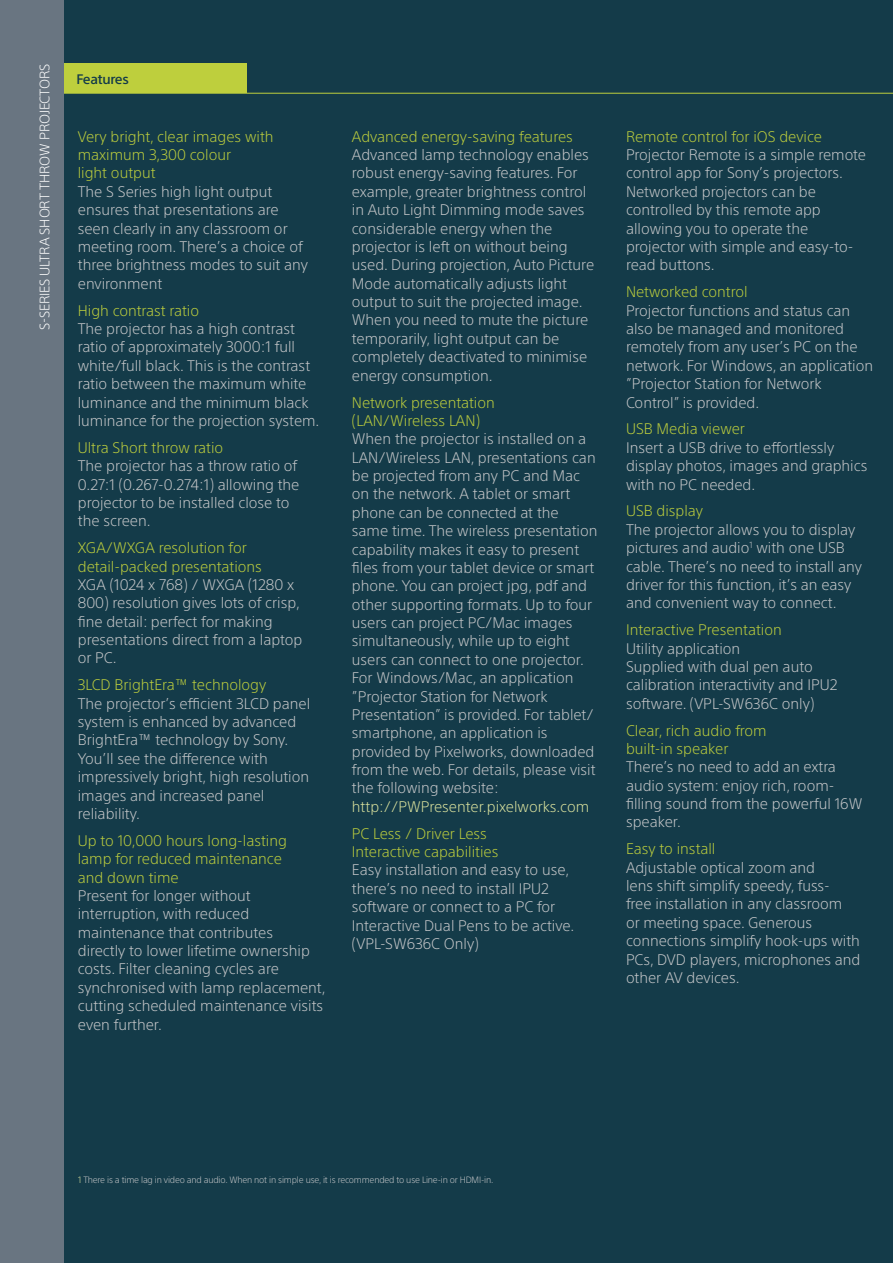
<style>
.page{position:relative;width:893px;height:1263px;background:#143b49}
.page>*{position:absolute;margin:0;border:0;box-sizing:border-box;transform-origin:0 0}
.t1{font:300 15px/18.3px "SST Std";color:#c7c8ca}
.t2{font:300 15px/18.3px "SST Std";color:#becf3d}
.t3{font:300 15px "SST Std";color:#dce39e}
.t4{font:300 13.5px "SST Std";letter-spacing:-.01em;color:#fff}
.t5{font:500 13.5px "SST Std";letter-spacing:-.025em;color:#143b49}
.t6{font:300 9px "SST Std";letter-spacing:-.02em;color:#c7c8ca}
.s1{color:#dce39e}
</style>
<div class="page">
<div style="left:64px;top:64px;width:183px;height:29px;background:#becf3d"></div>
<hr style="left:64px;top:93px;width:829px;height:1px;background:#becf3d">
<div style="left:0;top:0;width:64px;height:1263px;background:#697581"></div>
<p class="t4" style="left:37px;top:330px;width:268px;rotate:-90deg">S-SERIES ULTRA SHORT THROW PROJECTORS</p>
<p class="t5" style="left:77px;top:71px;width:54px">Features</p>
<p class="t2" style="left:78px;top:127px;width:197px">Very bright, clear images with maximum 3,300 colour<br>light output</p>
<p class="t1" style="left:78px;top:182px;width:232px">The S Series high light output ensures that presentations are seen clearly in any classroom or meeting room. There’s a choice of three brightness modes to suit any environment</p>
<p class="t2" style="left:78px;top:301px;width:123px">High contrast ratio</p>
<p class="t1" style="left:78px;top:319px;width:243px">The projector has a high contrast ratio of approximately 3000:1 full white/full black. This is the contrast ratio between the maximum white luminance and the minimum black luminance for the projection system.</p>
<p class="t2" style="left:78px;top:438px;width:147px">Ultra Short throw ratio</p>
<p class="t1" style="left:78px;top:456px;width:223px">The projector has a throw ratio of<br>0.27:1 (0.267-0.274:1) allowing the projector to be installed close to the screen.</p>
<p class="t2" style="left:78px;top:538px;width:186px">XGA/WXGA resolution for detail-packed presentations</p>
<p class="t1" style="left:78px;top:575px;width:226px">XGA (1024 x 768) / WXGA (1280 x<br>800) resolution gives lots of crisp, fine detail: perfect for making presentations direct from a laptop or PC.</p>
<p class="t2" style="left:78px;top:676px;width:190px">3LCD BrightEra™ technology</p>
<p class="t1" style="left:78px;top:694px;width:234px">The projector’s efficient 3LCD panel system is enhanced by advanced<br>BrightEra™ technology by Sony.<br>You’ll see the difference with impressively bright, high resolution images and increased panel reliability.</p>
<p class="t2" style="left:78px;top:831px;width:211px">Up to 10,000 hours long-lasting lamp for reduced maintenance and down time</p>
<p class="t1" style="left:78px;top:886px;width:249px">Present for longer without interruption, with reduced maintenance that contributes<br>directly to lower lifetime ownership costs. Filter cleaning cycles are synchronised with lamp replacement, cutting scheduled maintenance visits even further.</p>
<p class="t2" style="left:352px;top:127px;width:222px">Advanced energy-saving features</p>
<p class="t1" style="left:352px;top:145px;width:244px">Advanced lamp technology enables robust energy-saving features. For example, greater brightness control in Auto Light Dimming mode saves considerable energy when the projector is left on without being used. During projection, Auto Picture Mode automatically adjusts light output to suit the projected image.<br>When you need to mute the picture temporarily, light output can be completely deactivated to minimise energy consumption.</p>
<p class="t2" style="left:352px;top:393px;width:144px">Network presentation (LAN/Wireless LAN)</p>
<p class="t1" style="left:352px;top:430px;width:247px">When the projector is installed on a LAN/Wireless LAN, presentations can be projected from any PC and Mac on the network. A tablet or smart phone can be connected at the same time. The wireless presentation capability makes it easy to present files from your tablet device or smart phone. You can project jpg, pdf and other supporting formats. Up to four users can project PC/Mac images simultaneously, while up to eight users can connect to one projector.<br>For Windows/Mac, an application ”Projector Station for Network Presentation” is provided. For tablet/ smartphone, an application is provided by Pixelworks, downloaded from the web. For details, please visit the following website:</p>
<p class="t3" style="left:352px;top:798px;width:239px">http://PWPresenter.pixelworks.com</p>
<p class="t2" style="left:352px;top:824px;width:148px">PC Less / Driver Less<br>Interactive capabilities</p>
<p class="t1" style="left:352px;top:861px;width:224px">Easy installation and easy to use, there’s no need to install IPU2 software or connect to a PC for<br>Interactive Dual Pens to be active. (VPL-SW636C Only)</p>
<p class="t2" style="left:626px;top:127px;width:197px">Remote control for iOS device</p>
<p class="t1" style="left:626px;top:145px;width:242px">Projector Remote is a simple remote control app for Sony’s projectors.<br>Networked projectors can be controlled by this remote app allowing you to operate the projector with simple and easy-to&shy;read buttons.</p>
<p class="t2" style="left:626px;top:283px;width:123px">Networked control</p>
<p class="t1" style="left:626px;top:301px;width:249px">Projector functions and status can also be managed and monitored remotely from any user’s PC on the network. For Windows, an application ”Projector Station for Network<br>Control” is provided.</p>
<p class="t2" style="left:626px;top:420px;width:120px">USB Media viewer</p>
<p class="t1" style="left:626px;top:438px;width:243px">Insert a USB drive to effortlessly display photos, images and graphics with no PC needed.</p>
<p class="t2" style="left:626px;top:502px;width:79px">USB display</p>
<p class="t1" style="left:626px;top:520px;width:237px">The projector allows you to display pictures and audio<sup>1</sup> with one USB cable. There’s no need to install any driver for this function, it’s an easy and convenient way to connect.</p>
<p class="t2" style="left:626px;top:620px;width:157px">Interactive Presentation</p>
<p class="t1" style="left:626px;top:639px;width:213px">Utility application<br>Supplied with dual pen auto calibration interactivity and IPU2 software. (VPL-SW636C only)</p>
<p class="t2" style="left:626px;top:721px;width:142px">Clear, rich audio from built-in speaker</p>
<p class="t1" style="left:626px;top:758px;width:238px">There’s no need to add an extra audio system: enjoy rich, room&shy;filling sound from the powerful 16W speaker.</p>
<p class="t2" style="left:626px;top:840px;width:91px">Easy to install</p>
<p class="t1" style="left:626px;top:858px;width:236px">Adjustable optical zoom and<br>lens shift simplify speedy, fuss-<br>free installation in any classroom<br>or meeting space. Generous connections simplify hook-ups with<br>PCs, DVD players, microphones and other AV devices.</p>
<p class="t6" style="left:78px;top:1175px;width:417px"><span class="s1">1</span> There is a time lag in video and audio. When not in simple use, it is recommended to use Line-in or HDMI-in.</p>
</div>
